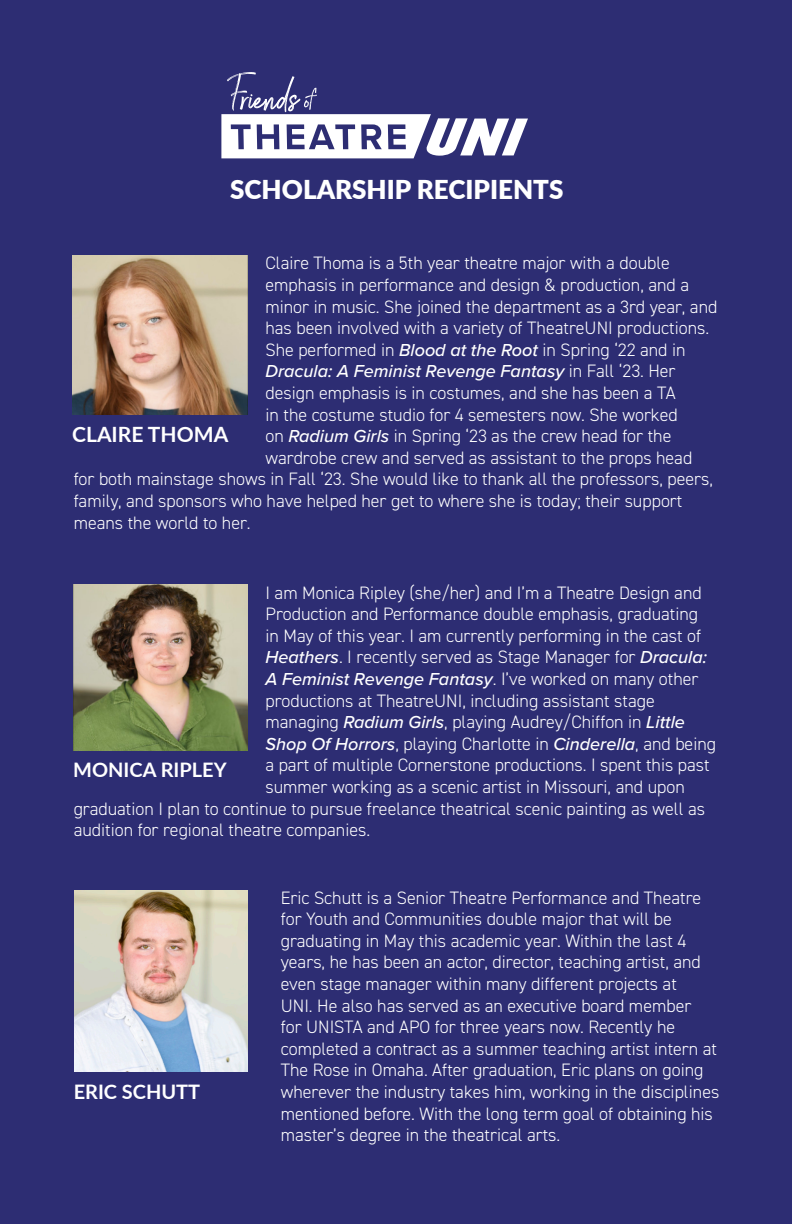
<style>
.page{position:relative;width:792px;height:1224px;background:#2d2d73}
.page>*{position:absolute;margin:0;border:0;box-sizing:border-box;transform-origin:0 0}
.t1{font:900 26px "Lato";color:#fff}
.t2{font:700 21px "Lato";color:#fff}
.t3{font:700 20px "Lato";color:#fff}
.t4{font:300 18px/21.6px "DIN2014";color:#fff}
.t5{font:italic 500 18px "Proxima Nova";color:#fff}
.s1{font-family:"Proxima Nova";font-weight:500;font-style:italic}
.s2{font-family:"DIN2014";font-weight:300;font-style:normal}
</style>
<div class="page">
<svg style="left:221px;top:72px;width:307px;height:86px"></svg>
<img style="left:72px;top:256px;width:175px;height:159px">
<img style="left:74px;top:584px;width:173px;height:167px">
<img style="left:74px;top:890px;width:174px;height:182px">
<p class="t1" style="left:230px;top:170px;width:335px">SCHOLARSHIP RECIPIENTS</p>
<p class="t4" style="left:265px;top:253px;width:406px">Claire Thoma is a 5th year theatre major with a double</p>
<p class="t4" style="left:265px;top:274px;width:425px">emphasis in performance and design &amp; production, and a</p>
<p class="t4" style="left:265px;top:296px;width:454px">minor in music. She joined the department as a 3rd year, and</p>
<p class="t4" style="left:265px;top:317px;width:445px">has been involved with a variety of TheatreUNI productions.</p>
<p class="t4" style="left:265px;top:339px;width:422px">She performed in <span class="s1">Blood at the Root</span> in Spring ‘22 and in</p>
<p class="t5" style="left:265px;top:358px;width:412px">Dracula: A Feminist Revenge Fantasy <span class="s2">in Fall ‘23. Her</span></p>
<p class="t4" style="left:265px;top:382px;width:412px">design emphasis is in costumes, and she has been a TA</p>
<p class="t4" style="left:265px;top:404px;width:414px">in the costume studio for 4 semesters now. She worked</p>
<p class="t4" style="left:265px;top:425px;width:407px">on <span class="s1">Radium Girls</span> in Spring ‘23 as the crew head for the</p>
<p class="t4" style="left:265px;top:447px;width:428px">wardrobe crew and served as assistant to the props head</p>
<p class="t4" style="left:74px;top:469px;width:641px">for both mainstage shows in Fall ‘23. She would like to thank all the professors, peers,</p>
<p class="t4" style="left:74px;top:490px;width:610px">family, and sponsors who have helped her get to where she is today; their support</p>
<p class="t4" style="left:74px;top:512px;width:178px">means the world to her.</p>
<p class="t2" style="left:72px;top:419px;width:158px">CLAIRE THOMA</p>
<p class="t4" style="left:265px;top:582px;width:438px">I am Monica Ripley (she/her) and I’m a Theatre Design and</p>
<p class="t4" style="left:265px;top:603px;width:434px">Production and Performance double emphasis, graduating</p>
<p class="t4" style="left:265px;top:625px;width:437px">in May of this year. I am currently performing in the cast of</p>
<p class="t4" style="left:265px;top:646px;width:443px"><span class="s1">Heathers</span>. I recently served as Stage Manager for <span class="s1">Dracula:</span></p>
<p class="t5" style="left:265px;top:666px;width:435px">A Feminist Revenge Fantasy<span class="s2">. I’ve worked on many other</span></p>
<p class="t4" style="left:265px;top:690px;width:391px">productions at TheatreUNI, including assistant stage</p>
<p class="t4" style="left:265px;top:711px;width:421px">managing <span class="s1">Radium Girls</span>, playing Audrey/Chiffon in <span class="s1">Little</span></p>
<p class="t4" style="left:265px;top:733px;width:452px"><span class="s1">Shop Of Horrors</span>, playing Charlotte in <span class="s1">Cinderella</span>, and being</p>
<p class="t4" style="left:265px;top:754px;width:446px">a part of multiple Cornerstone productions. I spent this past</p>
<p class="t4" style="left:265px;top:776px;width:421px">summer working as a scenic artist in Missouri, and upon</p>
<p class="t4" style="left:74px;top:798px;width:633px">graduation I plan to continue to pursue freelance theatrical scenic painting as well as</p>
<p class="t4" style="left:74px;top:819px;width:298px">audition for regional theatre companies.</p>
<p class="t3" style="left:73px;top:755px;width:155px">MONICA RIPLEY</p>
<p class="t3" style="left:74px;top:1077px;width:128px">ERIC SCHUTT</p>
<p class="t4" style="left:281px;top:887px;width:440px">Eric Schutt is a Senior Theatre Performance and Theatre for Youth and Communities double major that will be graduating in May this academic year. Within the last 4 years, he has been an actor, director, teaching artist, and even stage manager within many different projects at<br>UNI. He also has served as an executive board member<br>for UNISTA and APO for three years now. Recently he completed a contract as a summer teaching artist intern at The Rose in Omaha. After graduation, Eric plans on going wherever the industry takes him, working in the disciplines mentioned before. With the long term goal of obtaining his master’s degree in the theatrical arts.</p>
</div>
